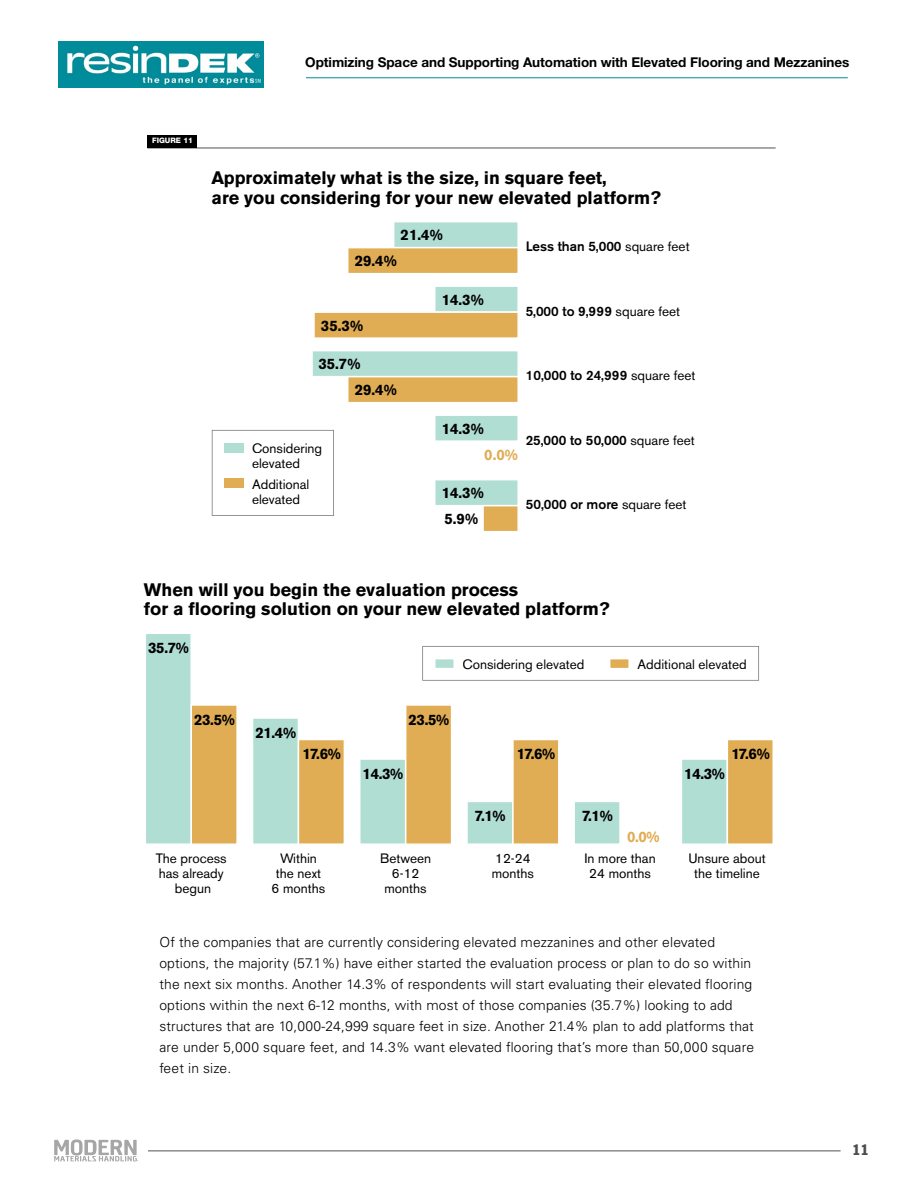
<style>
.page{position:relative;width:918px;height:1188px;background:#fff}
.page>*{position:absolute;margin:0;border:0;box-sizing:border-box;transform-origin:0 0}
.t1{font:700 18px/19.5px "Akzidenz Grotesk BE";color:#000}
.t2{font:700 15px/26px "Akzidenz Grotesk BE";letter-spacing:-.02em;color:#000}
.t3{font:700 15px "Akzidenz Grotesk BE";color:#e0ac54}
.t4{font:condensed 15px "Franklin Gothic BT";color:#4d4d4f}
.t5{font:300 13.8px/21px "Univers";letter-spacing:.01em;color:#000}
.t6{font:13.5px/15px "Akzidenz Grotesk BE";color:#000;text-align:center}
.t7{font:500 13.5px "Akzidenz Grotesk BE";color:#000}
.t8{font:700 13.5px "Helvetica Neue LT Std";letter-spacing:-.005em;color:#000}
.t9{font:800 7.5px "Helvetica Neue LT Std";color:#fff}
.s1{font-weight:400}
</style>
<div class="page">
<img style="left:58px;top:42px;width:206px;height:45px">
<hr style="left:54px;top:1150px;width:787px;height:1px;background:#515254">
<div style="left:42px;top:1129px;width:105px;height:39px;background:#fff"></div>
<hr style="left:306px;top:77px;width:542px;height:1px;background:#008b9a">
<svg style="left:54px;top:1139px;width:85px;height:22px"></svg>
<hr style="left:147px;top:148px;width:629px;height:1px;background:#515254">
<div style="left:147px;top:135px;width:50px;height:13px;background:#000"></div>
<svg style="left:348px;top:222px;width:170px;height:51px"></svg>
<svg style="left:314px;top:287px;width:204px;height:51px"></svg>
<svg style="left:312px;top:351px;width:206px;height:51px;background:#cdcea6"></svg>
<div style="left:435px;top:416px;width:83px;height:25px;background:#b1ded3"></div>
<svg style="left:435px;top:480px;width:83px;height:51px"></svg>
<svg style="left:212px;top:430px;width:122px;height:86px"></svg>
<div style="left:224px;top:443px;width:20px;height:10px;background:#b1ded3"></div>
<div style="left:224px;top:478px;width:20px;height:10px;background:#e0ac54"></div>
<svg style="left:682px;top:740px;width:91px;height:104px;background:#d0cb9e"></svg>
<div style="left:733px;top:748px;width:36px;height:12px;background:#e0ac54"></div>
<svg style="left:146px;top:634px;width:91px;height:210px"></svg>
<div style="left:195px;top:714px;width:40px;height:11px;background:#e0ac54"></div>
<svg style="left:253px;top:718px;width:91px;height:126px;background:#cccfa8"></svg>
<div style="left:304px;top:748px;width:36px;height:12px;background:#e0ac54"></div>
<svg style="left:360px;top:705px;width:91px;height:139px"></svg>
<div style="left:409px;top:714px;width:40px;height:11px;background:#e0ac54"></div>
<svg style="left:467px;top:740px;width:91px;height:104px"></svg>
<div style="left:518px;top:748px;width:37px;height:12px;background:#e0ac54"></div>
<svg style="left:575px;top:802px;width:45px;height:42px;background:#b3dfd4"></svg>
<div style="left:583px;top:810px;width:29px;height:12px;background:#b1ded3"></div>
<svg style="left:422px;top:646px;width:337px;height:35px"></svg>
<p class="t8" style="left:305px;top:54px;width:546px">Optimizing Space and Supporting Automation with Elevated Flooring and Mezzanines</p>
<p class="t9" style="left:152px;top:136px;width:42px">FIGURE 11</p>
<h1 class="t1" style="left:212px;top:168px;width:451px">Approximately what is the size, in square feet,<br>are you considering for your new elevated platform?</h1>
<p class="t2" style="left:401px;top:222px;width:44px">21.4%</p>
<p class="t2" style="left:355px;top:248px;width:44px">29.4%</p>
<p class="t2" style="left:442px;top:286px;width:44px">14.3%</p>
<p class="t2" style="left:321px;top:313px;width:44px">35.3%</p>
<p class="t2" style="left:355px;top:351px;width:44px;text-indent:-36px">35.7%<br>29.4%</p>
<p class="t2" style="left:442px;top:416px;width:44px">14.3%</p>
<p class="t3" style="left:484px;top:446px;width:35px">0.0%</p>
<p class="t2" style="left:442px;top:480px;width:44px">14.3%<br>5.9%</p>
<p class="t7" style="left:526px;top:238px;width:165px">Less than 5,000 <span class="s1">square feet</span></p>
<p class="t7" style="left:526px;top:303px;width:156px">5,000 to 9,999 <span class="s1">square feet</span></p>
<p class="t7" style="left:526px;top:367px;width:171px">10,000 to 24,999 <span class="s1">square feet</span></p>
<p class="t7" style="left:526px;top:432px;width:171px">25,000 to 50,000 <span class="s1">square feet</span></p>
<p class="t6" style="left:252px;top:440px;width:72px;text-align:left">Considering elevated</p>
<p class="t6" style="left:252px;top:476px;width:59px;text-align:left">Additional elevated</p>
<p class="t7" style="left:526px;top:496px;width:162px">50,000 or more <span class="s1">square feet</span></p>
<h1 class="t1" style="left:144px;top:580px;width:467px">When will you begin the evaluation process<br>for a flooring solution on your new elevated platform?</h1>
<p class="t2" style="left:148px;top:635px;width:42px">35.7%</p>
<p class="t2" style="left:194px;top:707px;width:42px">23.5%</p>
<p class="t2" style="left:255px;top:720px;width:42px">21.4%</p>
<p class="t2" style="left:303px;top:741px;width:40px">17.6%</p>
<p class="t6" style="left:156px;top:851px;width:72px">The process has already begun</p>
<p class="t6" style="left:272px;top:851px;width:55px">Within the next<br>6 months</p>
<p class="t6" style="left:463px;top:656px;width:123px">Considering elevated</p>
<p class="t6" style="left:638px;top:656px;width:111px">Additional elevated</p>
<p class="t2" style="left:409px;top:707px;width:42px">23.5%</p>
<p class="t2" style="left:363px;top:761px;width:42px">14.3%</p>
<p class="t6" style="left:380px;top:851px;width:53px">Between<br>6-12 months</p>
<p class="t2" style="left:517px;top:741px;width:40px">17.6%</p>
<p class="t2" style="left:475px;top:803px;width:32px">7.1%</p>
<p class="t6" style="left:492px;top:851px;width:44px;text-align:left">12-24 months</p>
<p class="t2" style="left:582px;top:803px;width:32px">7.1%</p>
<p class="t3" style="left:627px;top:828px;width:34px">0.0%</p>
<p class="t6" style="left:585px;top:851px;width:73px">In more than<br>24 months</p>
<p class="t2" style="left:684px;top:761px;width:42px">14.3%</p>
<p class="t2" style="left:731px;top:741px;width:40px">17.6%</p>
<p class="t6" style="left:688px;top:851px;width:79px">Unsure about the timeline</p>
<p class="t5" style="left:159px;top:931px;width:596px">Of the companies that are currently considering elevated mezzanines and other elevated options, the majority (57.1%) have either started the evaluation process or plan to do so within the next six months. Another 14.3% of respondents will start evaluating their elevated flooring options within the next 6-12 months, with most of those companies (35.7%) looking to add structures that are 10,000-24,999 square feet in size. Another 21.4% plan to add platforms that are under 5,000 square feet, and 14.3% want elevated flooring that’s more than 50,000 square feet in size.</p>
<p class="t4" style="left:852px;top:1140px;width:18px">11</p>
</div>
